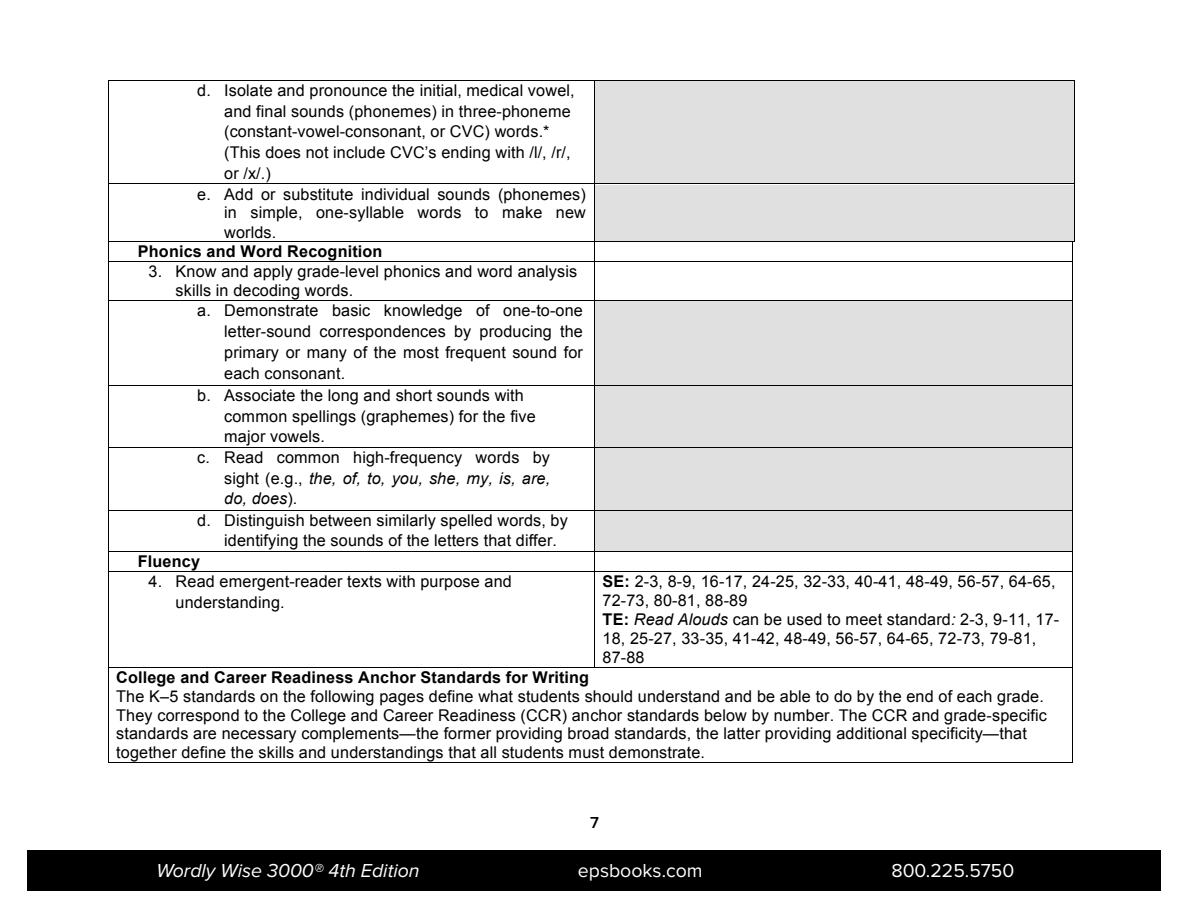
<style>
.page{position:relative;width:1188px;height:918px;background:#fff}
.page>*{position:absolute;margin:0;border:0;box-sizing:border-box;transform-origin:0 0}
.t1{font:italic 19.5px "Proxima Nova";color:#fff}
.t2{font:19.5px "Proxima Nova";color:#fff}
.t3{font:600 16.5px "Proxima Nova";color:#000}
.t4{font:16.2px/18.9px "Arial";letter-spacing:.01em;color:#000}
.t5{font:700 16.2px "Arial";letter-spacing:.01em;color:#000}
.t6{font:italic 16.2px "Arial";letter-spacing:.01em;color:#000}
.s1{font-style:normal}
.s2{font-weight:700}
.s3{font-style:italic}
</style>
<div class="page">
<div style="left:27px;top:851px;width:1134px;height:40px;background:#000"></div>
<div style="left:595px;top:81px;width:478px;height:103px;background:#e0e0e0"></div>
<hr style="left:109px;top:81px;width:485px;height:1px;background:#000">
<hr style="left:595px;top:81px;width:479px;height:1px;background:#000">
<hr style="left:108px;top:81px;width:1px;height:103px;background:#000">
<hr style="left:594px;top:81px;width:1px;height:103px;background:#000">
<hr style="left:1074px;top:81px;width:1px;height:103px;background:#000">
<div style="left:595px;top:185px;width:478px;height:57px;background:#e0e0e0"></div>
<hr style="left:109px;top:184px;width:485px;height:1px;background:#000">
<hr style="left:595px;top:184px;width:479px;height:1px;background:#000">
<hr style="left:108px;top:184px;width:1px;height:58px;background:#000">
<hr style="left:594px;top:184px;width:1px;height:58px;background:#000">
<hr style="left:1074px;top:184px;width:1px;height:58px;background:#000">
<hr style="left:109px;top:242px;width:485px;height:1px;background:#000">
<hr style="left:595px;top:242px;width:477px;height:1px;background:#000">
<svg style="left:108px;top:242px;width:1px;height:20px"></svg>
<hr style="left:109px;top:261px;width:485px;height:1px;background:#000">
<svg style="left:594px;top:242px;width:1px;height:20px"></svg>
<hr style="left:595px;top:261px;width:477px;height:1px;background:#000">
<svg style="left:1072px;top:242px;width:1px;height:20px"></svg>
<hr style="left:108px;top:262px;width:1px;height:38px;background:#000">
<hr style="left:594px;top:262px;width:1px;height:38px;background:#000">
<hr style="left:1072px;top:262px;width:1px;height:38px;background:#000">
<div style="left:595px;top:301px;width:477px;height:84px;background:#e0e0e0"></div>
<hr style="left:109px;top:300px;width:485px;height:1px;background:#000">
<hr style="left:595px;top:300px;width:477px;height:1px;background:#000">
<hr style="left:108px;top:301px;width:1px;height:84px;background:#000">
<hr style="left:594px;top:301px;width:1px;height:84px;background:#000">
<hr style="left:1072px;top:301px;width:1px;height:84px;background:#000">
<div style="left:595px;top:386px;width:477px;height:61px;background:#e0e0e0"></div>
<hr style="left:109px;top:385px;width:485px;height:1px;background:#000">
<hr style="left:595px;top:385px;width:477px;height:1px;background:#000">
<hr style="left:108px;top:386px;width:1px;height:61px;background:#000">
<hr style="left:594px;top:386px;width:1px;height:61px;background:#000">
<hr style="left:1072px;top:386px;width:1px;height:61px;background:#000">
<div style="left:595px;top:448px;width:477px;height:62px;background:#e0e0e0"></div>
<hr style="left:109px;top:447px;width:485px;height:1px;background:#000">
<hr style="left:595px;top:447px;width:477px;height:1px;background:#000">
<hr style="left:108px;top:448px;width:1px;height:62px;background:#000">
<hr style="left:594px;top:448px;width:1px;height:62px;background:#000">
<hr style="left:1072px;top:448px;width:1px;height:62px;background:#000">
<div style="left:595px;top:510px;width:477px;height:41px;background:#e0e0e0"></div>
<hr style="left:109px;top:510px;width:485px;height:1px;background:#000">
<hr style="left:595px;top:510px;width:477px;height:1px;background:#000">
<hr style="left:108px;top:510px;width:1px;height:41px;background:#000">
<hr style="left:594px;top:510px;width:1px;height:41px;background:#000">
<hr style="left:1072px;top:510px;width:1px;height:41px;background:#000">
<hr style="left:109px;top:551px;width:485px;height:1px;background:#000">
<hr style="left:595px;top:551px;width:477px;height:1px;background:#000">
<svg style="left:108px;top:551px;width:1px;height:21px"></svg>
<hr style="left:109px;top:571px;width:485px;height:1px;background:#000">
<svg style="left:594px;top:551px;width:1px;height:21px"></svg>
<hr style="left:595px;top:571px;width:477px;height:1px;background:#000">
<svg style="left:1072px;top:551px;width:1px;height:21px"></svg>
<hr style="left:108px;top:572px;width:1px;height:95px;background:#000">
<hr style="left:594px;top:572px;width:1px;height:95px;background:#000">
<hr style="left:1072px;top:572px;width:1px;height:95px;background:#000">
<hr style="left:109px;top:667px;width:485px;height:1px;background:#000">
<hr style="left:595px;top:667px;width:477px;height:1px;background:#000">
<hr style="left:108px;top:667px;width:1px;height:95px;background:#000">
<hr style="left:109px;top:762px;width:963px;height:1px;background:#000">
<hr style="left:1072px;top:667px;width:1px;height:95px;background:#000">
<p class="t4" style="left:197px;top:81px;width:379px">d. Isolate and pronounce the initial, medical vowel,</p>
<p class="t4" style="left:224px;top:102px;width:348px">and final sounds (phonemes) in three-phoneme</p>
<p class="t4" style="left:224px;top:123px;width:327px">(constant-vowel-consonant, or CVC) words.*</p>
<p class="t4" style="left:224px;top:143px;width:348px">(This does not include CVC’s ending with /l/, /r/,</p>
<p class="t4" style="left:224px;top:164px;width:48px">or /x/.)</p>
<p class="t4" style="left:197px;top:185px;width:390px">e. Add or substitute individual sounds (phonemes)</p>
<p class="t4" style="left:224px;top:203px;width:363px">in simple, one-syllable words to make new worlds.</p>
<p class="t5" style="left:138px;top:241px;width:246px">Phonics and Word Recognition</p>
<p class="t4" style="left:176px;top:262px;width:403px;text-indent:-27px">3. Know and apply grade-level phonics and word analysis skills in decoding words.</p>
<p class="t4" style="left:197px;top:301px;width:387px">a. Demonstrate basic knowledge of one-to-one</p>
<p class="t4" style="left:224px;top:322px;width:360px">letter-sound correspondences by producing the</p>
<p class="t4" style="left:224px;top:343px;width:360px">primary or many of the most frequent sound for</p>
<p class="t4" style="left:224px;top:364px;width:122px">each consonant.</p>
<p class="t4" style="left:197px;top:386px;width:328px">b. Associate the long and short sounds with</p>
<p class="t4" style="left:224px;top:407px;width:313px">common spellings (graphemes) for the five</p>
<p class="t4" style="left:224px;top:427px;width:102px">major vowels.</p>
<p class="t4" style="left:197px;top:448px;width:354px">c. Read common high-frequency words by</p>
<p class="t6" style="left:224px;top:468px;width:327px"><span class="s1">sight (e.g.,</span> the, of, to, you, she, my, is, are,</p>
<p class="t6" style="left:224px;top:488px;width:75px">do, does<span class="s1">).</span></p>
<p class="t4" style="left:197px;top:511px;width:372px">d. Distinguish between similarly spelled words, by</p>
<p class="t4" style="left:224px;top:531px;width:334px">identifying the sounds of the letters that differ.</p>
<p class="t5" style="left:138px;top:551px;width:64px">Fluency</p>
<p class="t4" style="left:176px;top:571px;width:338px;line-height:20.9px;text-indent:-27px">4. Read emergent-reader texts with purpose and understanding.</p>
<p class="t4" style="left:603px;top:572px;width:458px"><span class="s2">SE:</span> 2-3, 8-9, 16-17, 24-25, 32-33, 40-41, 48-49, 56-57, 64-65, 72-73, 80-81, 88-89<br><span class="s2">TE:</span> <span class="s3">Read Alouds</span> can be used to meet standard<span class="s3">:</span> 2-3, 9-11, 17- 18, 25-27, 33-35, 41-42, 48-49, 56-57, 64-65, 72-73, 79-81, 87-88</p>
<p class="t5" style="left:116px;top:666px;width:474px">College and Career Readiness Anchor Standards for Writing</p>
<p class="t4" style="left:116px;top:687px;width:932px">The K–5 standards on the following pages define what students should understand and be able to do by the end of each grade.<br>They correspond to the College and Career Readiness (CCR) anchor standards below by number. The CCR and grade-specific standards are necessary complements—the former providing broad standards, the latter providing additional specificity—that together define the skills and understandings that all students must demonstrate.</p>
<p class="t3" style="left:590px;top:813px;width:10px">7</p>
<p class="t1" style="left:156px;top:860px;width:265px">Wordly Wise 3000® 4th Edition</p>
<p class="t2" style="left:578px;top:860px;width:126px">epsbooks.com</p>
<p class="t2" style="left:891px;top:860px;width:124px">800.225.5750</p>
</div>
